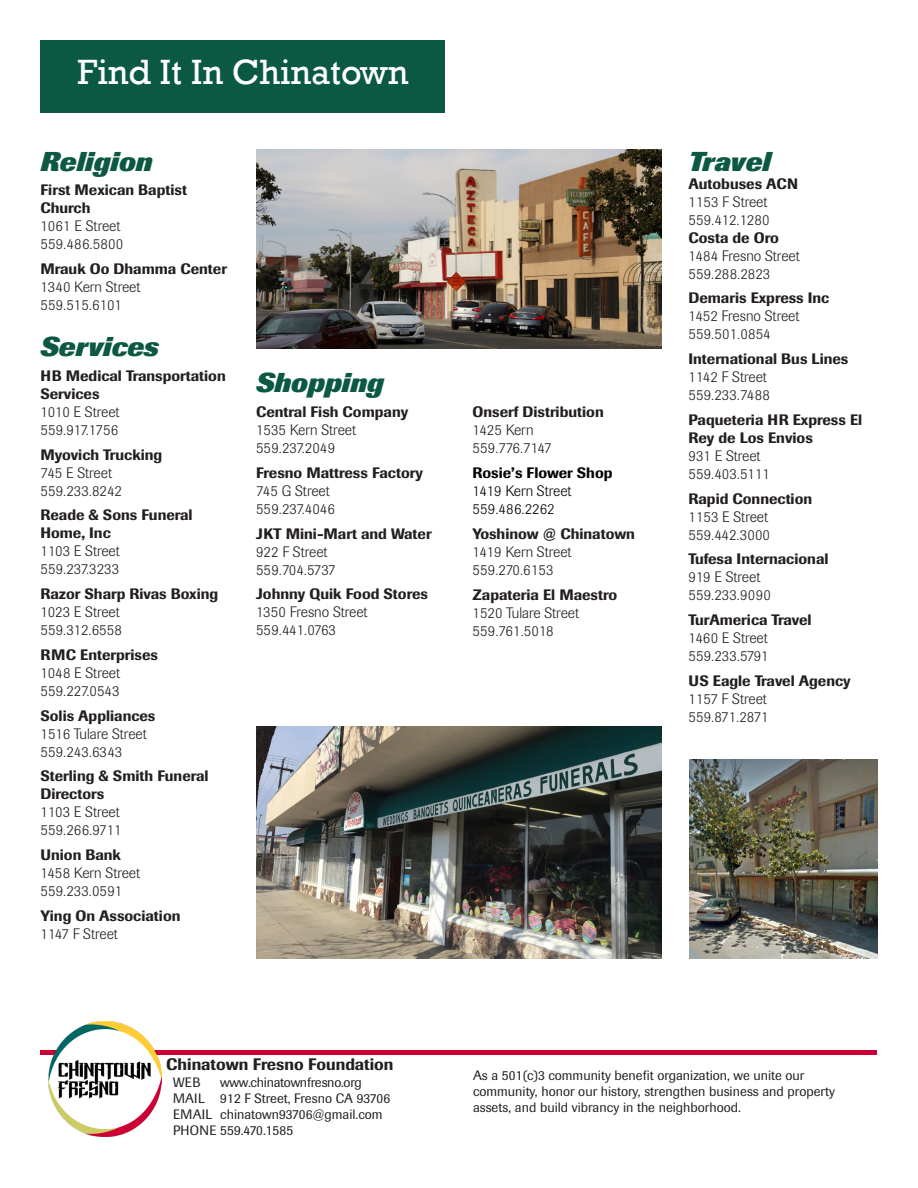
<style>
.page{position:relative;width:918px;height:1188px;background:#fff}
.page>*{position:absolute;margin:0;border:0;box-sizing:border-box;transform-origin:0 0}
.t1{font:36px "Rockwell";color:#fff}
.t2{font:italic 800 27px "Imago";color:#0c5943}
.t3{font:500 16.5px "Imago";color:#231f20}
.t4{font:300 15px "Imago";color:#231f20}
.t5{font:500 15px/18px "Imago";color:#231f20}
.t6{font:300 15px "Imago";color:#040503}
.t7{font:300 15px "Imago";letter-spacing:.02em;color:#231f20}
.t8{font:500 15px "Imago";color:#040503}
.t9{font:300 15px "Imago";letter-spacing:-.02em;color:#231f20}
.t10{font:13.5px/16.2px "Imago";color:#231f20}
.t11{font:13.5px "Imago";letter-spacing:-.02em;color:#231f20}
.t12{font:13.5px "Imago";letter-spacing:.02em;color:#231f20}
.s1{font-weight:300}
</style>
<div class="page">
<div style="left:40px;top:40px;width:406px;height:73px;background:#0c5943"></div>
<hr style="left:40px;top:1051px;width:838px;height:4px;background:#c03">
<img style="left:48px;top:1021px;width:114px;height:115px">
<img style="left:256px;top:726px;width:405px;height:232px">
<img style="left:689px;top:760px;width:189px;height:198px">
<img style="left:256px;top:150px;width:406px;height:198px">
<p class="t1" style="left:77px;top:51px;width:333px">Find It In Chinatown</p>
<p class="t2" style="left:40px;top:146px;width:113px">Religion</p>
<p class="t5" style="left:40px;top:181px;width:148px">First Mexican Baptist<br>Church</p>
<p class="t4" style="left:40px;top:218px;width:82px">1061 E Street</p>
<p class="t7" style="left:40px;top:236px;width:84px">559.486.5800</p>
<p class="t5" style="left:40px;top:260px;width:188px">Mrauk Oo Dhamma Center</p>
<p class="t4" style="left:40px;top:279px;width:102px">1340 Kern Street</p>
<p class="t4" style="left:40px;top:297px;width:83px">559.515.6101</p>
<p class="t2" style="left:40px;top:331px;width:120px">Services</p>
<p class="t5" style="left:40px;top:366px;width:187px">HB Medical Transportation<br>Services</p>
<p class="t4" style="left:40px;top:403px;width:81px">1010 E Street</p>
<p class="t4" style="left:40px;top:421px;width:79px">559.917.1756</p>
<p class="t5" style="left:40px;top:445px;width:123px">Myovich Trucking</p>
<p class="t4" style="left:40px;top:464px;width:73px">745 E Street</p>
<p class="t4" style="left:40px;top:482px;width:83px">559.233.8242</p>
<p class="t5" style="left:40px;top:506px;width:154px">Reade &amp; Sons Funeral<br>Home, Inc</p>
<p class="t4" style="left:40px;top:543px;width:81px">1103 E Street</p>
<p class="t4" style="left:40px;top:561px;width:80px">559.237.3233</p>
<p class="t5" style="left:40px;top:585px;width:179px">Razor Sharp Rivas Boxing</p>
<p class="t4" style="left:40px;top:603px;width:81px">1023 E Street</p>
<p class="t4" style="left:40px;top:621px;width:83px">559.312.6558</p>
<p class="t5" style="left:40px;top:645px;width:119px">RMC Enterprises</p>
<p class="t4" style="left:40px;top:664px;width:81px">1048 E Street</p>
<p class="t4" style="left:40px;top:682px;width:81px">559.227.0543</p>
<p class="t5" style="left:40px;top:706px;width:116px">Solis Appliances</p>
<p class="t4" style="left:40px;top:725px;width:108px">1516 Tulare Street</p>
<p class="t4" style="left:40px;top:743px;width:83px">559.243.6343</p>
<p class="t5" style="left:40px;top:767px;width:170px">Sterling &amp; Smith Funeral<br>Directors</p>
<p class="t4" style="left:40px;top:804px;width:81px">1103 E Street</p>
<p class="t4" style="left:40px;top:822px;width:83px">559.266.9711</p>
<p class="t5" style="left:40px;top:846px;width:82px">Union Bank</p>
<p class="t4" style="left:40px;top:864px;width:101px">1458 Kern Street</p>
<p class="t4" style="left:40px;top:882px;width:83px">559.233.0591</p>
<p class="t5" style="left:40px;top:906px;width:141px">Ying On Association</p>
<p class="t4" style="left:40px;top:925px;width:79px">1147 F Street</p>
<p class="t2" style="left:256px;top:367px;width:129px">Shopping</p>
<p class="t5" style="left:256px;top:403px;width:154px">Central Fish Company</p>
<p class="t4" style="left:256px;top:421px;width:102px">1535 Kern Street</p>
<p class="t4" style="left:256px;top:439px;width:81px">559.237.2049</p>
<p class="t5" style="left:256px;top:464px;width:168px">Fresno Mattress Factory</p>
<p class="t4" style="left:256px;top:482px;width:75px">745 G Street</p>
<p class="t4" style="left:256px;top:500px;width:80px">559.237.4046</p>
<p class="t5" style="left:256px;top:524px;width:177px">JKT Mini-Mart and Water</p>
<p class="t4" style="left:256px;top:543px;width:73px">922 F Street</p>
<p class="t4" style="left:256px;top:561px;width:81px">559.704.5737</p>
<p class="t5" style="left:256px;top:585px;width:173px">Johnny Quik Food Stores</p>
<p class="t4" style="left:256px;top:604px;width:113px">1350 Fresno Street</p>
<p class="t4" style="left:256px;top:622px;width:82px">559.441.0763</p>
<p class="t5" style="left:473px;top:403px;width:133px">Onserf Distribution</p>
<p class="t4" style="left:473px;top:422px;width:62px">1425 Kern</p>
<p class="t9" style="left:473px;top:440px;width:81px">559.776.7147</p>
<p class="t8" style="left:473px;top:464px;width:141px">Rosie’s Flower Shop</p>
<p class="t6" style="left:473px;top:483px;width:101px">1419 Kern Street</p>
<p class="t6" style="left:473px;top:501px;width:84px">559.486.2262</p>
<p class="t5" style="left:473px;top:525px;width:164px">Yoshinow @ Chinatown</p>
<p class="t4" style="left:473px;top:543px;width:101px">1419 Kern Street</p>
<p class="t4" style="left:473px;top:561px;width:82px">559.270.6153</p>
<p class="t5" style="left:473px;top:585px;width:146px">Zapateria El Maestro</p>
<p class="t4" style="left:473px;top:604px;width:108px">1520 Tulare Street</p>
<p class="t4" style="left:473px;top:622px;width:83px">559.761.5018</p>
<p class="t2" style="left:688px;top:146px;width:84px">Travel</p>
<p class="t5" style="left:688px;top:174px;width:111px">Autobuses ACN</p>
<p class="t4" style="left:688px;top:193px;width:81px">1153 F Street</p>
<p class="t4" style="left:688px;top:211px;width:83px">559.412.1280</p>
<p class="t5" style="left:688px;top:228px;width:92px">Costa de Oro</p>
<p class="t4" style="left:688px;top:247px;width:113px">1484 Fresno Street</p>
<p class="t4" style="left:688px;top:265px;width:83px">559.288.2823</p>
<p class="t5" style="left:688px;top:289px;width:142px">Demaris Express Inc</p>
<p class="t4" style="left:688px;top:308px;width:113px">1452 Fresno Street</p>
<p class="t4" style="left:688px;top:326px;width:84px">559.501.0854</p>
<p class="t5" style="left:688px;top:350px;width:161px">International Bus Lines</p>
<p class="t4" style="left:688px;top:369px;width:80px">1142 F Street</p>
<p class="t4" style="left:688px;top:387px;width:83px">559.233.7488</p>
<p class="t5" style="left:688px;top:411px;width:175px">Paqueteria HR Express El<br>Rey de Los Envios</p>
<p class="t4" style="left:688px;top:447px;width:74px">931 E Street</p>
<p class="t4" style="left:688px;top:465px;width:83px">559.403.5111</p>
<p class="t5" style="left:688px;top:489px;width:125px">Rapid Connection<br><span class="s1">1153 E Street</span></p>
<p class="t4" style="left:688px;top:526px;width:83px">559.442.3000</p>
<p class="t5" style="left:688px;top:550px;width:141px">Tufesa Internacional</p>
<p class="t4" style="left:688px;top:569px;width:73px">919 E Street</p>
<p class="t7" style="left:688px;top:587px;width:84px">559.233.9090</p>
<p class="t5" style="left:688px;top:611px;width:125px">TurAmerica Travel</p>
<p class="t4" style="left:688px;top:630px;width:81px">1460 E Street</p>
<p class="t4" style="left:688px;top:648px;width:82px">559.233.5791</p>
<p class="t5" style="left:688px;top:672px;width:164px">US Eagle Travel Agency</p>
<p class="t4" style="left:688px;top:690px;width:80px">1157 F Street</p>
<p class="t4" style="left:688px;top:708px;width:82px">559.871.2871</p>
<p class="t3" style="left:166px;top:1055px;width:229px">Chinatown Fresno Foundation</p>
<p class="t10" style="left:173px;top:1074px;width:29px">WEB</p>
<p class="t11" style="left:220px;top:1074px;width:143px">www.chinatownfresno.org</p>
<p class="t10" style="left:173px;top:1090px;width:219px">MAIL 912 F Street, Fresno CA 93706</p>
<p class="t10" style="left:173px;top:1106px;width:211px">EMAIL chinatown93706@gmail.com</p>
<p class="t12" style="left:173px;top:1123px;width:122px">PHONE 559.470.1585</p>
<p class="t10" style="left:473px;top:1067px;width:364px">As a 501(c)3 community benefit organization, we unite our community, honor our history, strengthen business and property assets, and build vibrancy in the neighborhood.</p>
</div>
